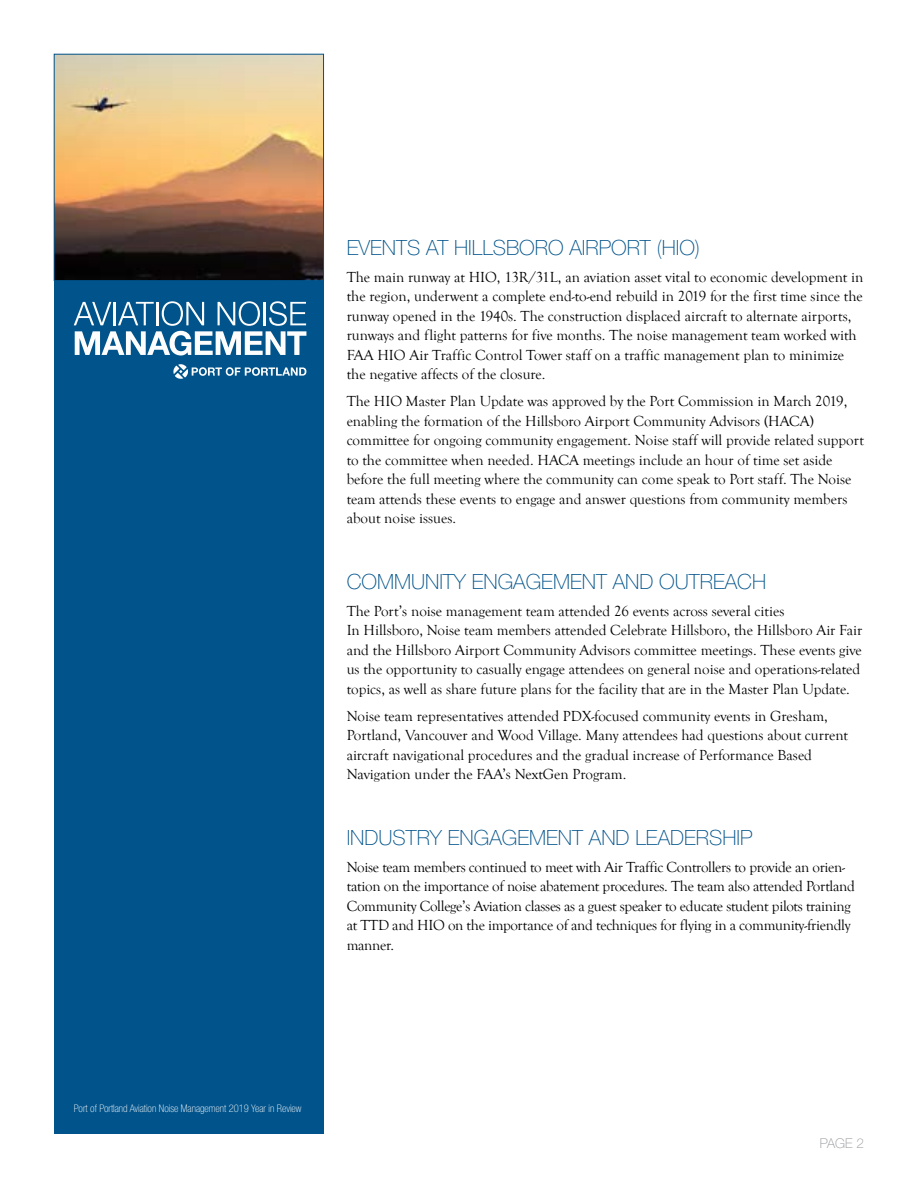
<style>
.page{position:relative;width:918px;height:1188px;background:#fff}
.page>*{position:absolute;margin:0;border:0;box-sizing:border-box;transform-origin:0 0}
.t1{font:100 21px "Helvetica Neue LT Std";color:#00538b}
.t2{font:15px/19.5px "Goudy Old Style T";color:#000}
.t3{font:15px/19.5px "Goudy Old Style T";letter-spacing:-.02em;color:#000}
.t4{font:100 13.5px "Helvetica Neue LT Std";color:#939598}
.t5{font:100 condensed 10.5px "Helvetica Neue LT Std";color:#fff}
</style>
<div class="page">
<div style="left:54px;top:54px;width:270px;height:1080px;background:#00538b"></div>
<img style="left:56px;top:56px;width:266px;height:223px">
<div style="left:54px;top:54px;width:270px;height:227px;border:1px solid #00538b"></div>
<svg style="left:173px;top:364px;width:133px;height:15px"></svg>
<svg style="left:74px;top:301px;width:232px;height:55px"></svg>
<h1 class="t1" style="left:347px;top:236px;width:355px">EVENTS AT HILLSBORO AIRPORT (HIO)</h1>
<p class="t2" style="left:347px;top:267px;width:518px">The main runway at HIO, 13R/31L, an aviation asset vital to economic development in the region, underwent a complete end-to-end rebuild in 2019 for the first time since the runway opened in the 1940s. The construction displaced aircraft to alternate airports, runways and flight patterns for five months. The noise management team worked with FAA HIO Air Traffic Control Tower staff on a traffic management plan to minimize the negative affects of the closure.</p>
<p class="t2" style="left:347px;top:392px;width:519px">The HIO Master Plan Update was approved by the Port Commission in March 2019, enabling the formation of the Hillsboro Airport Community Advisors (HACA) committee for ongoing community engagement. Noise staff will provide related support to the committee when needed. HACA meetings include an hour of time set aside before the full meeting where the community can come speak to Port staff. The Noise team attends these events to engage and answer questions from community members about noise issues.</p>
<h1 class="t1" style="left:347px;top:570px;width:421px">COMMUNITY ENGAGEMENT AND OUTREACH</h1>
<p class="t2" style="left:347px;top:601px;width:517px">The Port’s noise management team attended 26 events across several cities<br>In Hillsboro, Noise team members attended Celebrate Hillsboro, the Hillsboro Air Fair and the Hillsboro Airport Community Advisors committee meetings. These events give us the opportunity to casually engage attendees on general noise and operations-related topics, as well as share future plans for the facility that are in the Master Plan Update.</p>
<p class="t2" style="left:347px;top:706px;width:503px">Noise team representatives attended PDX-focused community events in Gresham, Portland, Vancouver and Wood Village. Many attendees had questions about current aircraft navigational procedures and the gradual increase of Performance Based Navigation under the FAA’s NextGen Program.</p>
<h1 class="t1" style="left:347px;top:826px;width:407px">INDUSTRY ENGAGEMENT AND LEADERSHIP</h1>
<p class="t3" style="left:347px;top:857px;width:510px">Noise team members continued to meet with Air Traffic Controllers to provide an orien&shy;tation on the importance of noise abatement procedures. The team also attended Portland Community College’s Aviation classes as a guest speaker to educate student pilots training at TTD and HIO on the importance of and techniques for flying in a community-friendly manner.</p>
<p class="t5" style="left:74px;top:1103px;width:229px">Port of Portland Aviation Noise Management 2019 Year in Review</p>
<p class="t4" style="left:820px;top:1136px;width:46px">PAGE 2</p>
</div>
